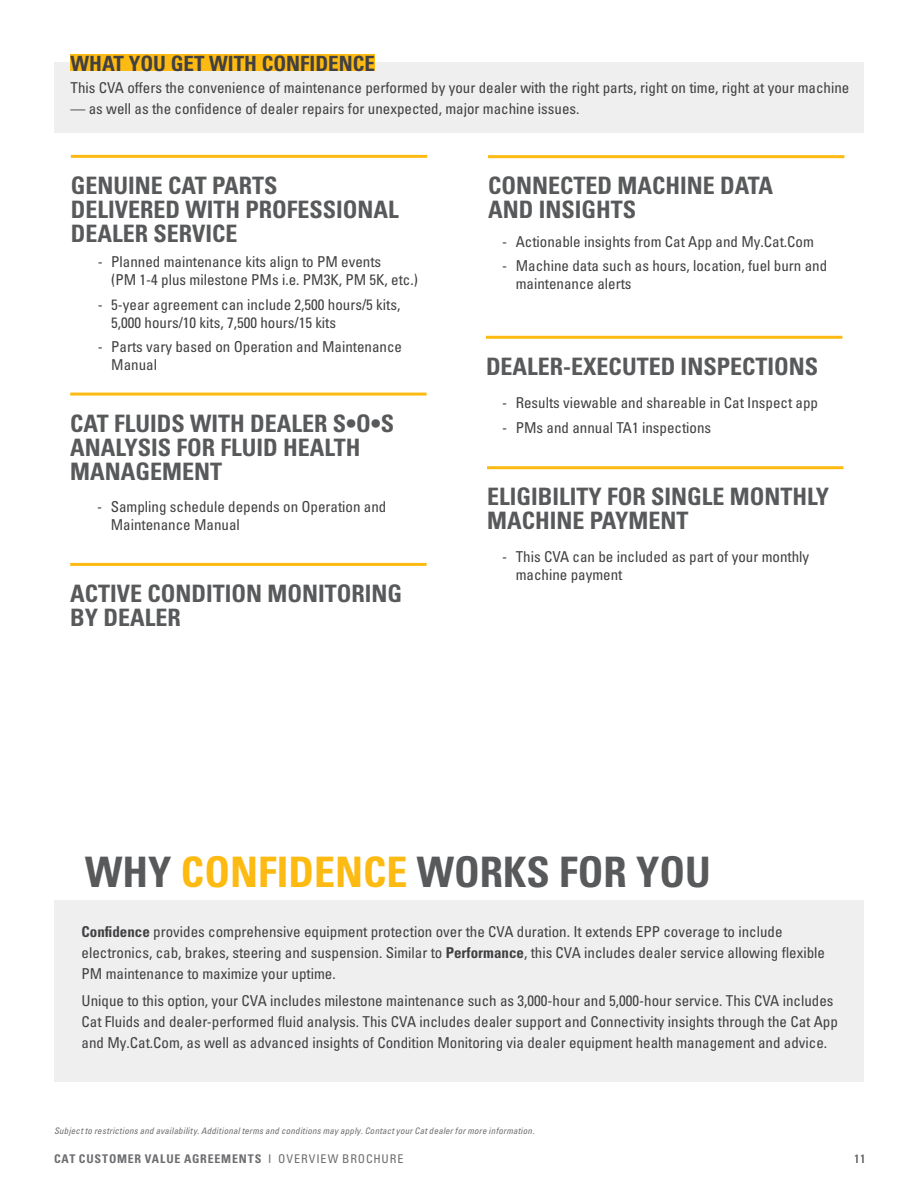
<style>
.page{position:relative;width:918px;height:1188px;background:#fff}
.page>*{position:absolute;margin:0;border:0;box-sizing:border-box;transform-origin:0 0}
.Headline_large_gray{font:42px "Univers LTCYR 67 Bold Cond";color:#58595b}
.Benefit_subhead_gray{font:24px/24px "Univers LTCYR 67 Bold Cond";color:#58595b}
.t1{font:21px "Univers LTCYR 67 Bold Cond";color:#414042}
.Body_copy_with_12pts{font:condensed 15px/18px "Univers LTCYR 57";color:#414042}
.t2{font:12px "Univers LTCYR 67 Bold Cond";letter-spacing:.065em;color:#6d6e71}
.t3{font:condensed 12px "Univers LTCYR 57";color:#6d6e71}
.t4{font:9px "Univers LTCYR 57 Condensed Obl";letter-spacing:.025em;color:#6d6e71}
.s1{color:#fdba12}
.s2{font-family:"Univers LTCYR 67 Bold Cond";font-stretch:normal}
.s3{font-family:"Univers LTCYR 57";font-stretch:condensed}
</style>
<div class="page">
<div style="left:54px;top:900px;width:810px;height:181px;background:#efeff0"></div>
<div style="left:54px;top:62px;width:810px;height:71px;background:#efeff0"></div>
<div style="left:70px;top:54px;width:305px;height:17px;background:#fdba12"></div>
<hr style="left:71px;top:155px;width:356px;height:3px;background:#fdba12">
<hr style="left:70px;top:393px;width:357px;height:3px;background:#fdba12">
<hr style="left:488px;top:155px;width:356px;height:3px;background:#fdba12">
<hr style="left:487px;top:466px;width:356px;height:3px;background:#fdba12">
<hr style="left:70px;top:563px;width:357px;height:3px;background:#fdba12">
<hr style="left:486px;top:336px;width:356px;height:3px;background:#fdba12">
<p class="t1" style="left:70px;top:50px;width:306px">WHAT YOU GET WITH CONFIDENCE</p>
<p class="Body_copy_with_12pts" style="left:70px;top:78px;width:780px">This CVA offers the convenience of maintenance performed by your dealer with the right parts, right on time, right at your machine</p>
<p class="Body_copy_with_12pts" style="left:70px;top:99px;width:511px">— as well as the confidence of dealer repairs for unexpected, major machine issues.</p>
<p class="Benefit_subhead_gray" style="left:71px;top:173px;width:330px">GENUINE CAT PARTS<br>DELIVERED WITH PROFESSIONAL<br>DEALER SERVICE</p>
<p class="Body_copy_with_12pts" style="left:111px;top:252px;width:308px;text-indent:-13px">- Planned maintenance kits align to PM events<br>(PM 1-4 plus milestone PMs i.e. PM3K, PM 5K, etc.)</p>
<p class="Body_copy_with_12pts" style="left:111px;top:295px;width:291px;text-indent:-13px">- 5-year agreement can include 2,500 hours/5 kits,<br>5,000 hours/10 kits, 7,500 hours/15 kits</p>
<p class="Body_copy_with_12pts" style="left:111px;top:338px;width:292px;text-indent:-14px">- Parts vary based on Operation and Maintenance<br>Manual</p>
<p class="Benefit_subhead_gray" style="left:70px;top:411px;width:326px">CAT FLUIDS WITH DEALER S•O•S<br>ANALYSIS FOR FLUID HEALTH<br>MANAGEMENT</p>
<p class="Body_copy_with_12pts" style="left:111px;top:497px;width:277px;text-indent:-14px">- Sampling schedule depends on Operation and<br>Maintenance Manual</p>
<p class="Benefit_subhead_gray" style="left:70px;top:581px;width:334px">ACTIVE CONDITION MONITORING<br>BY DEALER</p>
<p class="Benefit_subhead_gray" style="left:488px;top:173px;width:287px">CONNECTED MACHINE DATA<br>AND INSIGHTS</p>
<p class="Body_copy_with_12pts" style="left:502px;top:232px;width:313px">- Actionable insights from Cat App and My.Cat.Com</p>
<p class="Body_copy_with_12pts" style="left:516px;top:257px;width:313px;text-indent:-14px">- Machine data such as hours, location, fuel burn and maintenance alerts</p>
<p class="Benefit_subhead_gray" style="left:486px;top:354px;width:334px">DEALER-EXECUTED INSPECTIONS</p>
<p class="Body_copy_with_12pts" style="left:502px;top:393px;width:317px">- Results viewable and shareable in Cat Inspect app</p>
<p class="Body_copy_with_12pts" style="left:502px;top:418px;width:211px">- PMs and annual TA1 inspections</p>
<p class="Benefit_subhead_gray" style="left:487px;top:484px;width:344px">ELIGIBILITY FOR SINGLE MONTHLY<br>MACHINE PAYMENT</p>
<p class="Body_copy_with_12pts" style="left:516px;top:548px;width:295px;text-indent:-13px">- This CVA can be included as part of your monthly machine payment</p>
<p class="Headline_large_gray" style="left:85px;top:846px;width:627px">WHY <span class="s1">CONFIDENCE</span> WORKS FOR YOU</p>
<p class="Body_copy_with_12pts" style="left:82px;top:920px;width:745px;line-height:21px"><span class="s2">Confidence</span> provides comprehensive equipment protection over the CVA duration. It extends EPP coverage to include electronics, cab, brakes, steering and suspension. Similar to <span class="s2">Performance</span>, this CVA includes dealer service allowing flexible<br>PM maintenance to maximize your uptime.</p>
<p class="Body_copy_with_12pts" style="left:82px;top:990px;width:758px;line-height:21px">Unique to this option, your CVA includes milestone maintenance such as 3,000-hour and 5,000-hour service. This CVA includes<br>Cat Fluids and dealer-performed fluid analysis. This CVA includes dealer support and Connectivity insights through the Cat App and My.Cat.Com, as well as advanced insights of Condition Monitoring via dealer equipment health management and advice.</p>
<p class="t4" style="left:54px;top:1125px;width:482px">Subject to restrictions and availability. Additional terms and conditions may apply. Contact your Cat dealer for more information.</p>
<p class="t2" style="left:54px;top:1151px;width:351px">CAT CUSTOMER VALUE AGREEMENTS <span class="s3">I OVERVIEW BROCHURE</span></p>
<p class="t3" style="left:854px;top:1151px;width:13px">11</p>
</div>
